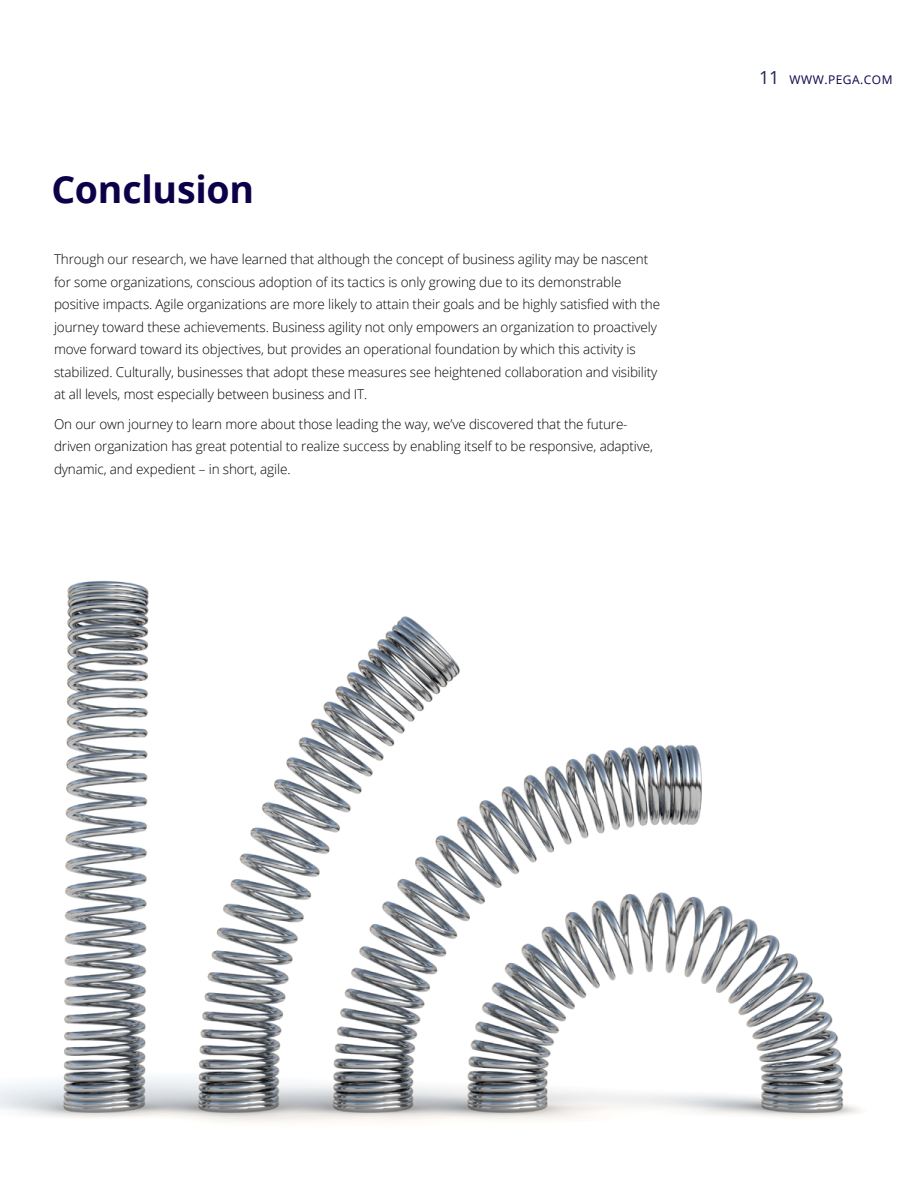
<style>
.page{position:relative;width:918px;height:1188px;background:#fff}
.page>*{position:absolute;margin:0;border:0;box-sizing:border-box;transform-origin:0 0}
.t1{font:700 37.5px "Open Sans";letter-spacing:-.01em;color:#0e0048}
.t2{font:300 13.5px/22.5px "Open Sans";letter-spacing:-.01em;color:#000}
.t3{font:12px "Open Sans";letter-spacing:.04em;color:#0e0048}
.s1{font-size:18px;color:#1f2555}
</style>
<div class="page">
<img style="left:0;top:580px;width:860px;height:542px">
<h1 class="t1" style="left:52px;top:163px;width:204px">Conclusion</h1>
<p class="t2" style="left:54px;top:248px;width:608px">Through our research, we have learned that although the concept of business agility may be nascent for some organizations, conscious adoption of its tactics is only growing due to its demonstrable positive impacts. Agile organizations are more likely to attain their goals and be highly satisfied with the journey toward these achievements. Business agility not only empowers an organization to proactively move forward toward its objectives, but provides an operational foundation by which this activity is stabilized. Culturally, businesses that adopt these measures see heightened collaboration and visibility at all levels, most especially between business and IT.</p>
<p class="t2" style="left:54px;top:412px;width:601px">On our own journey to learn more about those leading the way, we’ve discovered that the future&shy;driven organization has great potential to realize success by enabling itself to be responsive, adaptive, dynamic, and expedient – in short, agile.</p>
<p class="t3" style="left:759px;top:71px;width:135px"><span class="s1">11</span> WWW.PEGA.COM</p>
</div>
